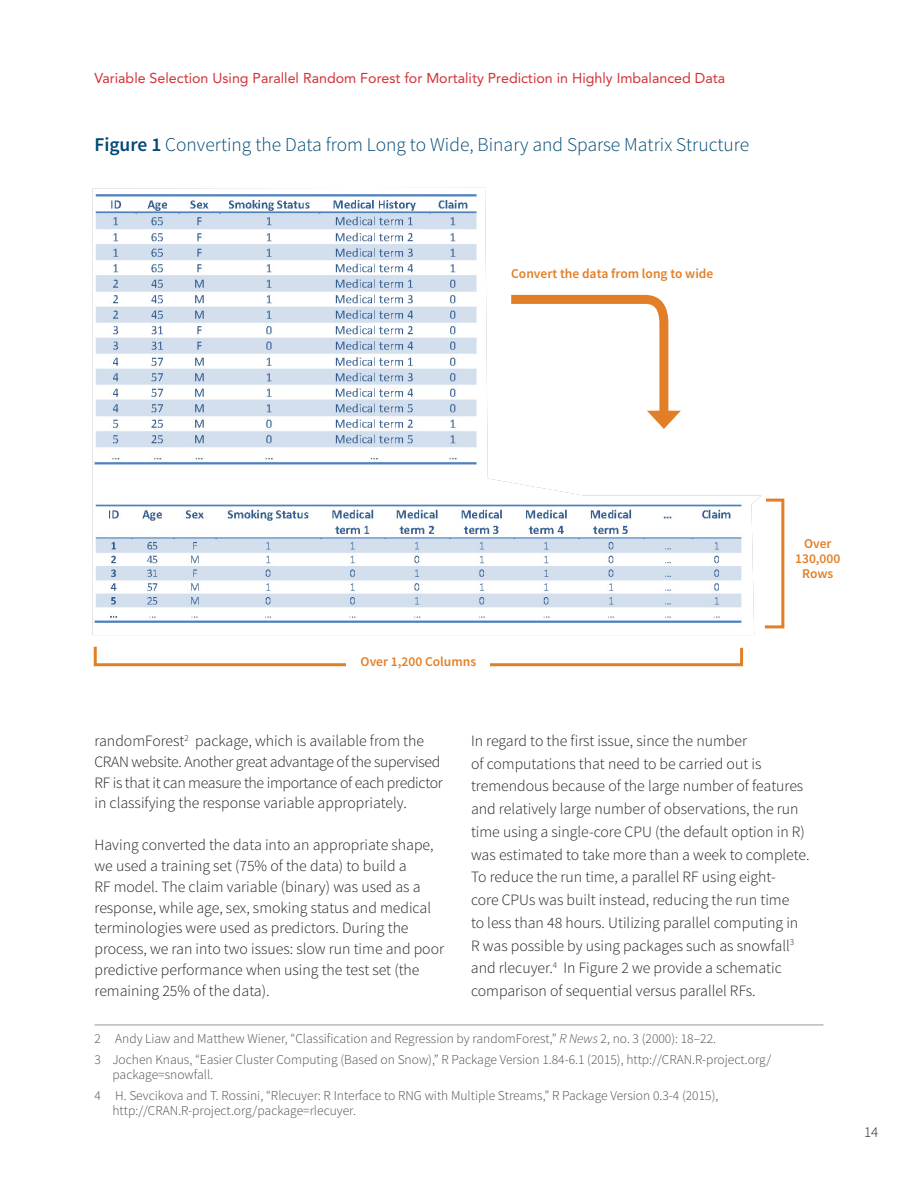
<style>
.page{position:relative;width:918px;height:1188px;background:#fff}
.page>*{position:absolute;margin:0;border:0;box-sizing:border-box;transform-origin:0 0}
.t1{font:300 19.5px "Source Sans Pro";color:#004976}
.t2{font:300 15.75px/22.8px "Source Sans Pro";color:#231f20}
.t3{font:300 15.75px/20.9px "Source Sans Pro";letter-spacing:-.02em;color:#231f20}
.t4{font:300 15px "Source Sans Pro";color:#231f20}
.t5{font:14.25px "Avenir LT Std";color:#d23138}
.t6{font:300 13.5px/21px "Source Sans Pro";color:#4b4c4d}
.t7{font:600 13.5px/15px "Source Sans Pro";color:#e27f26;text-align:center}
.s1{font-weight:600}
.s2{font-style:italic}
</style>
<div class="page">
<hr style="left:94px;top:1025px;width:730px;height:1px;background:#939598">
<svg style="left:92px;top:188px;width:669px;height:447px"></svg>
<div style="left:511px;top:268px;width:319px;height:39px;background:#fff"></div>
<svg style="left:502px;top:290px;width:179px;height:139px"></svg>
<svg style="left:93px;top:646px;width:651px;height:21px"></svg>
<svg style="left:764px;top:498px;width:21px;height:131px"></svg>
<div style="left:346px;top:656px;width:144px;height:10px;background:#fff"></div>
<p class="t5" style="left:94px;top:70px;width:632px">Variable Selection Using Parallel Random Forest for Mortality Prediction in Highly Imbalanced Data</p>
<p class="t1" style="left:94px;top:133px;width:656px"><span class="s1">Figure 1</span> Converting the Data from Long to Wide, Binary and Sparse Matrix Structure</p>
<p class="t7" style="left:511px;top:266px;width:204px">Convert the data from long to wide</p>
<p class="t7" style="left:795px;top:536px;width:47px">Over<br>130,000<br>Rows</p>
<p class="t7" style="left:361px;top:655px;width:117px">Over 1,200 Columns</p>
<p class="t3" style="left:94px;top:730px;width:350px">randomForest<sup>2</sup> package, which is available from the CRAN website. Another great advantage of the supervised RF is that it can measure the importance of each predictor in classifying the response variable appropriately.</p>
<p class="t2" style="left:95px;top:835px;width:351px;line-height:20.9px">Having converted the data into an appropriate shape, we used a training set (75% of the data) to build a<br>RF model. The claim variable (binary) was used as a response, while age, sex, smoking status and medical terminologies were used as predictors. During the process, we ran into two issues: slow run time and poor predictive performance when using the test set (the remaining 25% of the data).</p>
<p class="t2" style="left:471px;top:729px;width:340px">In regard to the first issue, since the number<br>of computations that need to be carried out is tremendous because of the large number of features and relatively large number of observations, the run time using a single-core CPU (the default option in R) was estimated to take more than a week to complete.<br>To reduce the run time, a parallel RF using eight-<br>core CPUs was built instead, reducing the run time<br>to less than 48 hours. Utilizing parallel computing in R was possible by using packages such as snowfall<sup>3 </sup>and rlecuyer.<sup>4</sup> In Figure 2 we provide a schematic comparison of sequential versus parallel RFs.</p>
<p class="t6" style="left:94px;top:1028px;width:678px">2 Andy Liaw and Matthew Wiener, “Classification and Regression by randomForest,” <span class="s2">R News</span> 2, no. 3 (2000): 18–22.<br>3 Jochen Knaus, “Easier Cluster Computing (Based on Snow),” R Package Version 1.84-6.1 (2015), http://CRAN.R-project.org/</p>
<p class="t6" style="left:94px;top:1064px;width:625px;text-indent:18px">package=snowfall.<br>4 H. Sevcikova and T. Rossini, “Rlecuyer: R Interface to RNG with Multiple Streams,” R Package Version 0.3-4 (2015),</p>
<p class="t6" style="left:112px;top:1100px;width:245px">http://CRAN.R-project.org/package=rlecuyer.</p>
<p class="t4" style="left:864px;top:1123px;width:16px">14</p>
</div>
